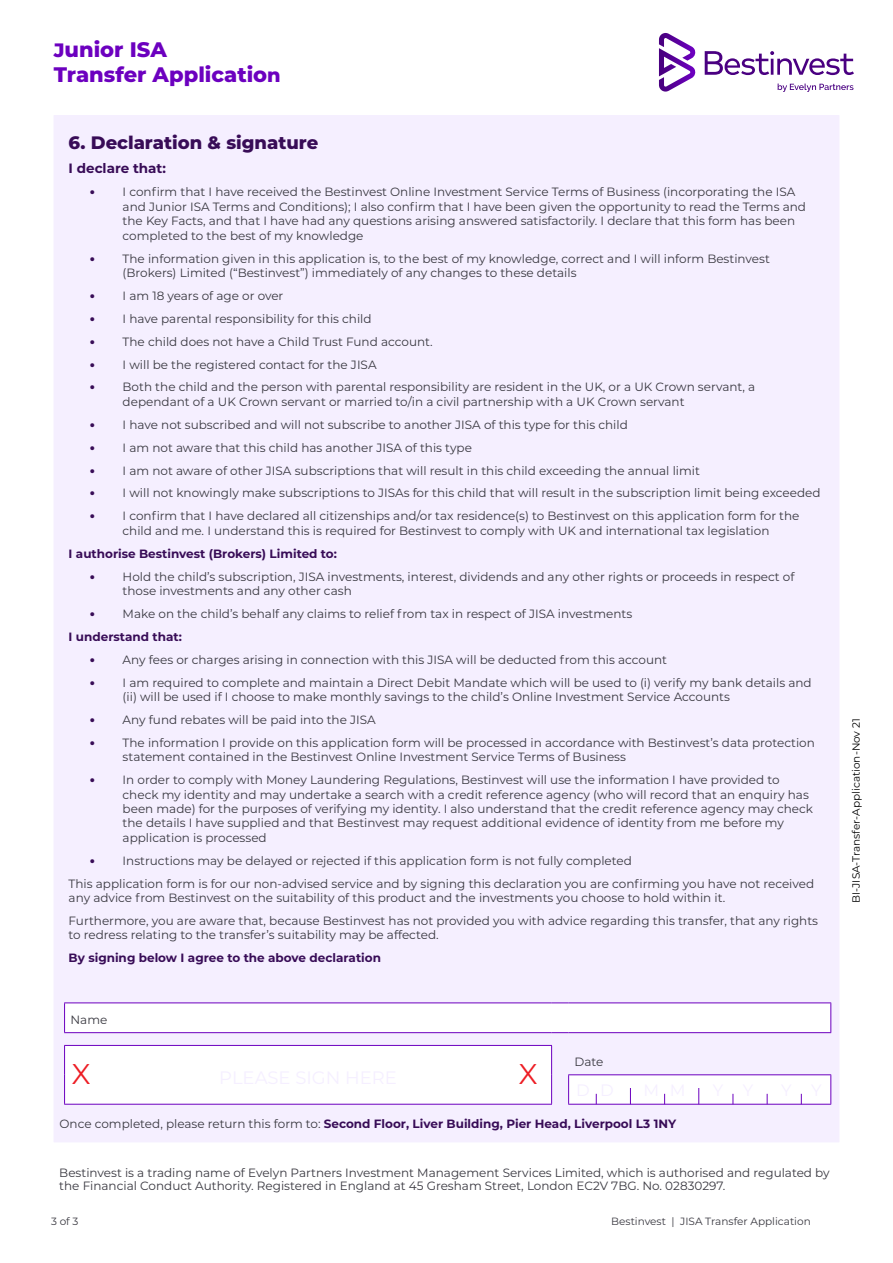
<style>
.page{position:relative;width:893px;height:1263px;background:#fff}
.page>*{position:absolute;margin:0;border:0;box-sizing:border-box;transform-origin:0 0}
.t1{font:28.5px "Montserrat";color:#ed1d24}
.t2{font:800 21px/25.2px "Montserrat";color:#6c00bf}
.t3{font:800 18px "Montserrat";color:#380c57}
.t4{font:700 13.5px "Montserrat";color:#380c57}
.t5{font:12px/14.4px "Montserrat";color:#393840}
.t6{font:700 12px "Montserrat";color:#380c57}
.t7{font:10.5px "Montserrat";color:#393840}
.t8{font:10.5px "Montserrat";color:#000}
.s1{font-size:19.35px}
.s2{font-weight:800;font-size:13.5px;color:#380c57}
.s3{font-weight:700;color:#380c57}
.s4{font-weight:400;color:#393840}
</style>
<div class="page">
<svg style="left:705px;top:51px;width:149px;height:24px"></svg>
<svg style="left:659px;top:33px;width:37px;height:59px"></svg>
<svg style="left:778px;top:84px;width:75px;height:8px"></svg>
<div style="left:54px;top:116px;width:785px;height:1026px;background:#f5efff"></div>
<svg style="left:65px;top:1003px;width:766px;height:101px;fill:#fff"></svg>
<svg style="left:64px;top:1003px;width:1px;height:29px"></svg>
<hr style="left:64px;top:1002px;width:488px;height:1px;background:#6c00bf">
<svg style="left:552px;top:1002px;width:17px;height:1px"></svg>
<hr style="left:569px;top:1002px;width:262px;height:1px;background:#6c00bf">
<svg style="left:830px;top:1003px;width:1px;height:29px"></svg>
<hr style="left:64px;top:1032px;width:488px;height:1px;background:#6c00bf">
<svg style="left:552px;top:1032px;width:17px;height:1px"></svg>
<hr style="left:569px;top:1032px;width:262px;height:1px;background:#6c00bf">
<svg style="left:64px;top:1046px;width:1px;height:58px"></svg>
<hr style="left:64px;top:1045px;width:488px;height:1px;background:#6c00bf">
<svg style="left:551px;top:1046px;width:1px;height:58px"></svg>
<hr style="left:64px;top:1104px;width:488px;height:1px;background:#6c00bf">
<svg style="left:568px;top:1075px;width:1px;height:29px"></svg>
<hr style="left:568px;top:1074px;width:263px;height:1px;background:#6c00bf">
<svg style="left:830px;top:1075px;width:1px;height:29px"></svg>
<hr style="left:568px;top:1104px;width:263px;height:1px;background:#6c00bf">
<svg style="left:630px;top:1088px;width:1px;height:16px"></svg>
<svg style="left:698px;top:1088px;width:1px;height:16px"></svg>
<h2 class="t2" style="left:54px;top:36px;width:228px"><span class="s1">J</span>unior ISA<br>Transfer Applicatio<span class="s1">n</span></h2>
<h3 class="t3" style="left:69px;top:129px;width:251px">6. Declaration &amp; signature</h3>
<p class="t4" style="left:69px;top:159px;width:99px">I declare that:</p>
<p class="t5" style="left:123px;top:184px;width:685px;text-indent:-33px"><span class="s2">•</span> I confirm that I have received the Bestinvest Online Investment Service Terms of Business (incorporating the ISA and Junior ISA Terms and Conditions); I also confirm that I have been given the opportunity to read the Terms and the Key Facts, and that I have had any questions arising answered satisfactorily. I declare that this form has been completed to the best of my knowledge</p>
<p class="t5" style="left:123px;top:251px;width:649px;text-indent:-33px"><span class="s2">•</span> The information given in this application is, to the best of my knowledge, correct and I will inform Bestinvest (Brokers) Limited (“Bestinvest”) immediately of any changes to these details</p>
<p class="t5" style="left:90px;top:288px;width:195px"><span class="s2">•</span> I am 18 years of age or over</p>
<p class="t5" style="left:90px;top:311px;width:283px"><span class="s2">•</span> I have parental responsibility for this child</p>
<p class="t5" style="left:90px;top:334px;width:344px"><span class="s2">•</span> The child does not have a Child Trust Fund account.</p>
<p class="t5" style="left:90px;top:357px;width:288px"><span class="s2">•</span> I will be the registered contact for the JISA</p>
<p class="t5" style="left:123px;top:380px;width:634px;text-indent:-33px"><span class="s2">•</span> Both the child and the person with parental responsibility are resident in the UK, or a UK Crown servant, a dependant of a UK Crown servant or married to/in a civil partnership with a UK Crown servant</p>
<p class="t5" style="left:90px;top:417px;width:539px"><span class="s2">•</span> I have not subscribed and will not subscribe to another JISA of this type for this child</p>
<p class="t5" style="left:90px;top:440px;width:384px"><span class="s2">•</span> I am not aware that this child has another JISA of this type</p>
<p class="t5" style="left:90px;top:463px;width:612px"><span class="s2">•</span> I am not aware of other JISA subscriptions that will result in this child exceeding the annual limit</p>
<p class="t5" style="left:90px;top:486px;width:732px"><span class="s2">•</span> I will not knowingly make subscriptions to JISAs for this child that will result in the subscription limit being exceeded</p>
<p class="t5" style="left:90px;top:508px;width:711px;text-align:center"><span class="s2">•</span> I confirm that I have declared all citizenships and/or tax residence(s) to Bestinvest on this application form for the child and me. I understand this is required for Bestinvest to comply with UK and international tax legislation</p>
<p class="t6" style="left:69px;top:545px;width:270px">I authorise Bestinvest (Brokers) Limited to:</p>
<p class="t5" style="left:123px;top:569px;width:673px;text-indent:-33px"><span class="s2">•</span> Hold the child’s subscription, JISA investments, interest, dividends and any other rights or proceeds in respect of those investments and any other cash</p>
<p class="t5" style="left:69px;top:602px;width:565px;line-height:23px;text-indent:21px"><span class="s2">•</span> Make on the child’s behalf any claims to relief from tax in respect of JISA investments<br><span class="s3">I understand that:</span></p>
<p class="t5" style="left:90px;top:652px;width:579px"><span class="s2">•</span> Any fees or charges arising in connection with this JISA will be deducted from this account</p>
<p class="t5" style="left:123px;top:675px;width:691px;text-indent:-33px"><span class="s2">•</span> I am required to complete and maintain a Direct Debit Mandate which will be used to (i) verify my bank details and (ii) will be used if I choose to make monthly savings to the child’s Online Investment Service Accounts</p>
<p class="t5" style="left:90px;top:712px;width:287px"><span class="s2">•</span> Any fund rebates will be paid into the JISA</p>
<p class="t5" style="left:123px;top:735px;width:694px;text-indent:-33px"><span class="s2">•</span> The information I provide on this application form will be processed in accordance with Bestinvest’s data protection statement contained in the Bestinvest Online Investment Service Terms of Business</p>
<p class="t5" style="left:123px;top:772px;width:692px;text-indent:-33px"><span class="s2">•</span> In order to comply with Money Laundering Regulations, Bestinvest will use the information I have provided to check my identity and may undertake a search with a credit reference agency (who will record that an enquiry has been made) for the purposes of verifying my identity. I also understand that the credit reference agency may check the details I have supplied and that Bestinvest may request additional evidence of identity from me before my application is processed</p>
<p class="t5" style="left:69px;top:848px;width:747px;line-height:23px;text-indent:21px"><span class="s2">•</span> Instructions may be delayed or rejected if this application form is not fully completed<br>This application form is for our non-advised service and by signing this declaration you are confirming you have not received</p>
<p class="t5" style="left:69px;top:886px;width:751px;line-height:23px">any advice from Bestinvest on the suitability of this product and the investments you choose to hold within it.<br>Furthermore, you are aware that, because Bestinvest has not provided you with advice regarding this transfer, that any rights</p>
<p class="t5" style="left:69px;top:927px;width:372px">to redress relating to the transfer’s suitability may be affected.</p>
<p class="t6" style="left:69px;top:949px;width:314px">By signing below I agree to the above declaration</p>
<p class="t5" style="left:71px;top:1012px;width:38px">Name</p>
<p class="t5" style="left:575px;top:1054px;width:30px">Date</p>
<h1 class="t1" style="left:72px;top:1054px;width:20px">X</h1>
<h1 class="t1" style="left:519px;top:1054px;width:20px">X</h1>
<p class="t6" style="left:60px;top:1115px;width:618px"><span class="s4">Once completed, please return this form to:</span> Second Floor, Liver Building, Pier Head, Liverpool L3 1NY</p>
<p class="t5" style="left:59px;top:1165px;width:772px;line-height:13.5px">Bestinvest is a trading name of Evelyn Partners Investment Management Services Limited, which is authorised and regulated by the Financial Conduct Authority. Registered in England at 45 Gresham Street, London EC2V 7BG. No. 02830297.</p>
<p class="t7" style="left:51px;top:1214px;width:29px">3 of 3</p>
<p class="t7" style="left:611px;top:1214px;width:201px">Bestinvest | JISA Transfer Application</p>
<p class="t8" style="left:849px;top:903px;width:186px;rotate:-90deg">BI-JISA-Transfer-Application-Nov 21</p>
</div>
